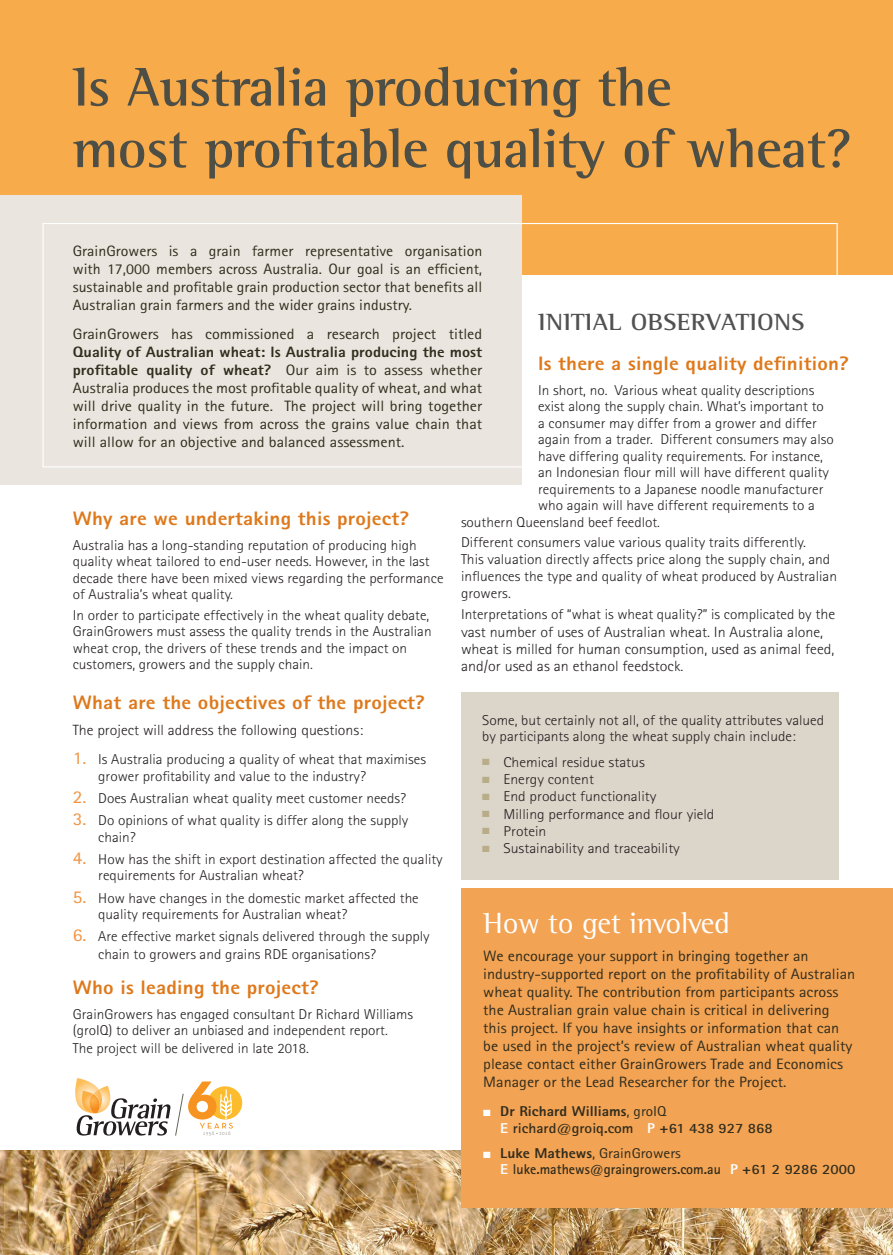
<style>
.page{position:relative;width:893px;height:1255px;background:#fff}
.page>*{position:absolute;margin:0;border:0;box-sizing:border-box;transform-origin:0 0}
.t1{font:700 55.8px/61.5px "Rotis Semi Serif";letter-spacing:-.01em;color:#4d4e45}
.t2{font:30px "Rotis Semi Serif";letter-spacing:-.01em;color:#fff}
.t3{font:700 24px "Rotis Semi Serif";letter-spacing:.01em;color:#515151;scale:1.07 1}
.t4{font:800 19.5px "Rotis Sans Serif";letter-spacing:.01em;color:#de791b;scale:1.08 1}
.t5{font:15px/18px "Rotis Sans Serif";color:#322d1d;text-align:justify;scale:1.08 1}
.t6{font:15px/18px "Rotis Sans Serif";color:#322d1d;text-align:justify;scale:1.06 1}
.t7{font:300 14.85px/17.2px "Rotis Sans Serif";color:#231f20;scale:1.08 1}
.t8{font:300 14.85px "Rotis Sans Serif";color:#231f20;scale:1.07 1}
.t9{font:300 14.25px/16.5px "Rotis Sans Serif";color:#231f20;scale:1.07 1}
.t10{font:300 14.25px/16.8px "Rotis Sans Serif";color:#231f20;scale:1.08 1}
.t11{font:300 14.25px "Rotis Sans Serif";color:#231f20;scale:1.1 1}
.t12{font:700 14.25px/16.5px "Rotis Sans Serif";color:#322d1d}
.t13{font:700 14.25px/16.5px "Rotis Sans Serif";color:#322d1d;scale:1.08 1}
.s1{font-weight:800}
.s2{font-size:14.85px}
.s3{font-weight:400;font-size:18px;color:#f29240}
.s4{color:#b9ac88}
.s5{color:#fff}
.s6{font-weight:400}
.s7{font-weight:800;color:#fff}
</style>
<div class="page">
<div style="left:0;top:0;width:893px;height:275px;background:#f8ab4a"></div>
<img style="left:0;top:1150px;width:893px;height:104px">
<div style="left:0;top:196px;width:521px;height:289px;background:#eae6df"></div>
<div style="left:43px;top:223px;width:795px;height:244px;border:1px solid #fff"></div>
<div style="left:461px;top:692px;width:378px;height:187px;background:#dcd5ca"></div>
<div style="left:461px;top:888px;width:432px;height:319px;background:#f2a354"></div>
<div style="left:208px;top:1086px;width:34px;height:33px;background:#fdbb2e;border-radius:50%"></div>
<svg style="left:75px;top:1078px;width:158px;height:58px"></svg>
<h1 class="t1" style="left:73px;top:56px;width:780px">Is Australia producing the<br>most profitable quality of wheat?</h1>
<p class="t6" style="left:73px;top:242px;width:388px">GrainGrowers is a grain farmer representative organisation with 17,000 members across Australia. Our goal is an efficient, sustainable and profitable grain production sector that benefits all Australian grain farmers and the wider grains industry.</p>
<p class="t5" style="left:73px;top:325px;width:381px">GrainGrowers has commissioned a research project titled</p>
<p class="t5" style="left:73px;top:343px;width:381px"><span class="s1">Quality of Australian wheat: Is Australia producing the most profitable quality of wheat?</span> Our aim is to assess whether Australia produces the most profitable quality of wheat, and what will drive quality in the future. The project will bring together information and views from across the grains value chain that will allow for an objective and balanced assessment.</p>
<h3 class="t3" style="left:538px;top:307px;width:250px">INITIAL OBSERVATIONS</h3>
<h3 class="t4" style="left:538px;top:350px;width:289px">Is there a single quality definition?</h3>
<p class="t9" style="left:538px;top:381px;width:260px">In short, no. Various wheat quality descriptions</p>
<p class="t9" style="left:538px;top:398px;width:268px">exist along the supply chain. What’s important to</p>
<p class="t9" style="left:538px;top:414px;width:262px">a consumer may differ from a grower and differ</p>
<p class="t9" style="left:538px;top:431px;width:278px">again from a trader. Different consumers may also</p>
<p class="t9" style="left:538px;top:447px;width:268px">have differing quality requirements. For instance,</p>
<p class="t9" style="left:538px;top:464px;width:273px">an Indonesian flour mill will have different quality</p>
<p class="t9" style="left:538px;top:480px;width:268px">requirements to a Japanese noodle manufacturer</p>
<p class="t9" style="left:538px;top:497px;width:260px">who again will have different requirements to a</p>
<p class="t9" style="left:461px;top:513px;width:188px">southern Queensland beef feedlot.</p>
<p class="t10" style="left:461px;top:534px;width:350px">Different consumers value various quality traits differently.<br>This valuation directly affects price along the supply chain, and influences the type and quality of wheat produced by Australian growers.</p>
<p class="t9" style="left:461px;top:606px;width:351px">Interpretations of “what is wheat quality?” is complicated by <span class="s2">the</span></p>
<p class="t7" style="left:461px;top:623px;width:347px">vast number of uses of Australian wheat. In Australia alone, wheat is milled for human consumption, used as animal feed, and/or used as an ethanol feedstock.</p>
<h3 class="t4" style="left:73px;top:505px;width:313px">Why are we undertaking this project?</h3>
<p class="t9" style="left:73px;top:536px;width:348px">Australia has a long-standing reputation of producing high quality wheat tailored to end-user needs. However, in the last decade there have been mixed views regarding the performance of Australia’s wheat quality.</p>
<p class="t9" style="left:73px;top:607px;width:337px">In order to participate effectively in the wheat quality debate, GrainGrowers must assess the quality trends in the Australian wheat crop, the drivers of these trends and the impact on customers, growers and the supply chain.</p>
<h3 class="t4" style="left:73px;top:690px;width:328px">What are the objectives of the project?</h3>
<p class="t8" style="left:73px;top:721px;width:273px">The project will address the following questions:</p>
<p class="t9" style="left:98px;top:751px;width:308px;text-indent:-26px"><span class="s3">1.</span> Is Australia producing a quality of wheat that maximises grower profitability and value to the industry?</p>
<p class="t9" style="left:73px;top:789px;width:313px"><span class="s3">2.</span> Does Australian wheat quality meet customer needs?</p>
<p class="t9" style="left:98px;top:812px;width:291px;text-indent:-26px"><span class="s3">3.</span> Do opinions of what quality is differ along the supply chain?</p>
<p class="t9" style="left:98px;top:850px;width:323px;text-indent:-26px"><span class="s3">4.</span> How has the shift in export destination affected the quality requirements for Australian wheat?</p>
<p class="t9" style="left:98px;top:889px;width:301px;text-indent:-26px"><span class="s3">5.</span> How have changes in the domestic market affected the quality requirements for Australian wheat?</p>
<p class="t9" style="left:98px;top:927px;width:311px;line-height:17.2px;text-indent:-26px"><span class="s3">6.</span> Are effective market signals delivered through the supply chain to growers and grains RDE organisations?</p>
<h3 class="t4" style="left:73px;top:974px;width:229px">Who is leading the project?</h3>
<p class="t9" style="left:73px;top:1005px;width:320px">GrainGrowers has engaged consultant Dr Richard Williams (groIQ) to deliver an unbiased and independent report.<br>The project will be delivered in late 2018.</p>
<p class="t10" style="left:482px;top:711px;width:318px">Some, but certainly not all, of the quality attributes valued by participants along the wheat supply chain include:</p>
<p class="t11" style="left:482px;top:753px;width:149px"><span class="s4">■</span> Chemical residue status</p>
<p class="t11" style="left:482px;top:771px;width:103px"><span class="s4">■</span> Energy content</p>
<p class="t11" style="left:482px;top:788px;width:160px"><span class="s4">■</span> End product functionality</p>
<p class="t11" style="left:482px;top:805px;width:213px"><span class="s4">■</span> Milling performance and flour yield</p>
<p class="t11" style="left:482px;top:822px;width:60px"><span class="s4">■</span> Protein</p>
<p class="t11" style="left:482px;top:840px;width:181px"><span class="s4">■</span> Sustainability and traceability</p>
<h2 class="t2" style="left:483px;top:905px;width:248px">How to get involved</h2>
<p class="t5" style="left:483px;top:946px;width:346px;text-align:left">We encourage your support in bringing together an industry-supported report on the profitability of Australian wheat quality. The contribution from participants across the Australian grain value chain is critical in delivering this project. If you have insights or information that can be used in the project’s review of Australian wheat quality please contact either GrainGrowers Trade and Economics Manager or the Lead Researcher for the Project.</p>
<p class="t13" style="left:500px;top:1102px;width:254px;text-indent:-17px"><span class="s5">■</span> <span class="s1">Dr Richard Williams</span><span class="s6">, groIQ<br></span><span class="s7">E</span> richard@groiq.com <span class="s7">P</span> +61 438 927 868</p>
<p class="t12" style="left:500px;top:1144px;width:357px;text-indent:-17px"><span class="s5">■</span> <span class="s1">Luke Mathews</span><span class="s6">, GrainGrowers<br></span><span class="s7">E</span> luke.mathews@graingrowers.com.au <span class="s7">P</span> +61 2 9286 2000</p>
</div>
